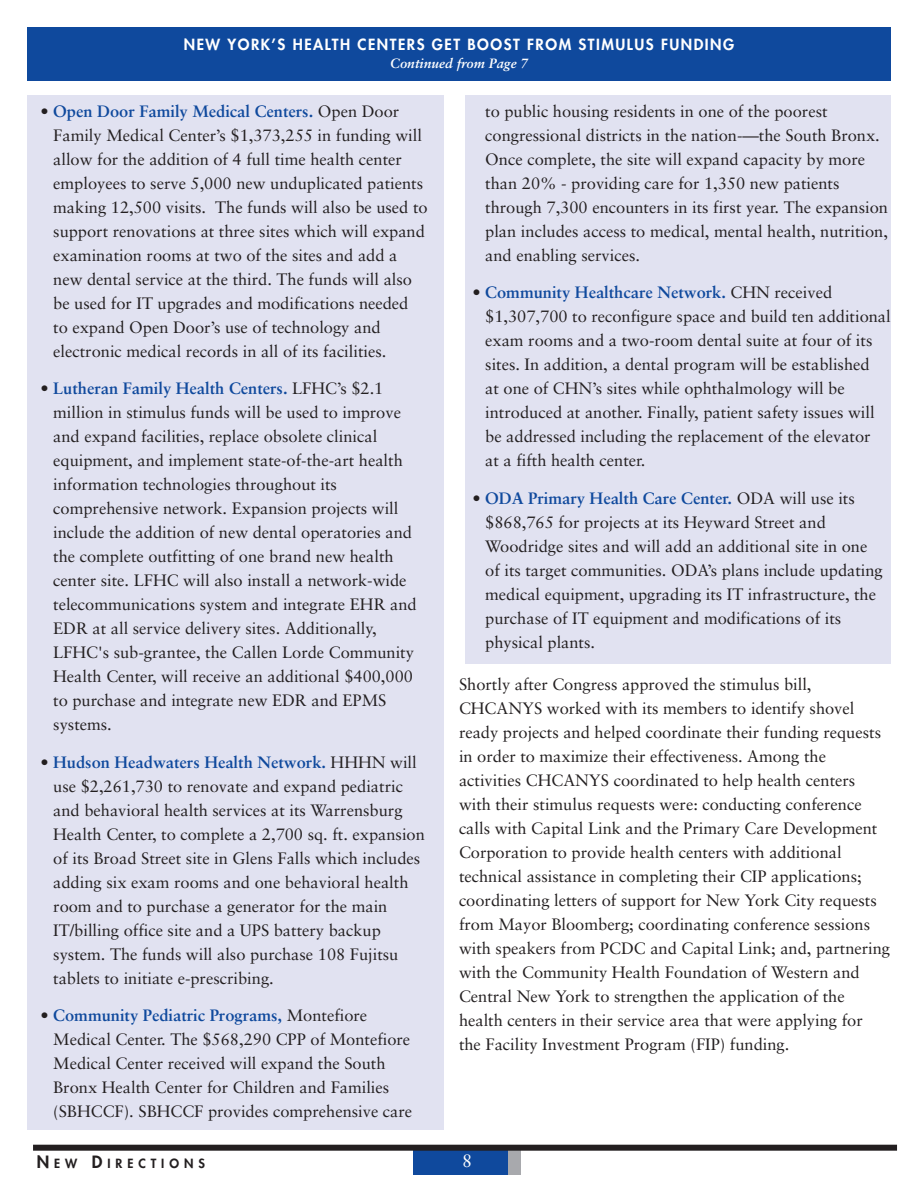
<style>
.page{position:relative;width:918px;height:1188px;background:#fff}
.page>*{position:absolute;margin:0;border:0;box-sizing:border-box;transform-origin:0 0}
.t1{font:18px "Sabon";color:#fff}
.t2{font:16.5px/24px "Sabon";color:#231f20}
.t3{font:800 15px "Futura";letter-spacing:.1em;color:#fff}
.t4{font:italic 700 13.5px "Sabon";color:#fff}
.t5{font:800 12.3px "Futura";letter-spacing:.4em;color:#231f20}
.s1{font-weight:700;color:#0f499d}
.s2{font-size:16.5px}
</style>
<div class="page">
<div style="left:27px;top:95px;width:417px;height:1035px;background:#e1e2f1"></div>
<div style="left:466px;top:95px;width:425px;height:569px;background:#e1e2f1"></div>
<div style="left:494px;top:1148px;width:27px;height:27px;background:#a8a9ad"></div>
<div style="left:413px;top:1148px;width:95px;height:27px;background:#0f499d"></div>
<div style="left:33px;top:1145px;width:864px;height:6px;background:#231f20"></div>
<div style="left:27px;top:27px;width:864px;height:54px;background:#0f499d"></div>
<p class="t3" style="left:184px;top:37px;width:552px">NEW YORK’S HEALTH CENTERS GET BOOST FROM STIMULUS FUNDING</p>
<p class="t4" style="left:390px;top:57px;width:139px">Continued from Page 7</p>
<p class="t2" style="left:485px;top:100px;width:404px">to public housing residents in one of the poorest congressional districts in the nation-—the South Bronx.<br>Once complete, the site will expand capacity by more than 20% - providing care for 1,350 new patients through 7,300 encounters in its first year. The expansion plan includes access to medical, mental health, nutrition, and enabling services.</p>
<p class="t2" style="left:485px;top:282px;width:407px;text-indent:-13px">• <span class="s1">Community Healthcare Network.</span> CHN received $1,307,700 to reconfigure space and build ten additional exam rooms and a two-room dental suite at four of its sites. In addition, a dental program will be established<br>at one of CHN’s sites while ophthalmology will be introduced at another. Finally, patient safety issues will be addressed including the replacement of the elevator<br>at a fifth health center.</p>
<p class="t2" style="left:485px;top:487px;width:399px;text-indent:-13px">• <span class="s1">ODA Primary Health Care Center.</span> ODA will use its $868,765 for projects at its Heyward Street and Woodridge sites and will add an additional site in one of its target communities. ODA’s plans include updating medical equipment, upgrading its IT infrastructure, the purchase of IT equipment and modifications of its physical plants.</p>
<p class="t2" style="left:459px;top:673px;width:433px">Shortly after Congress approved the stimulus bill, CHCANYS worked with its members to identify shovel ready projects and helped coordinate their funding requests in order to maximize their effectiveness. Among the activities CHCANYS coordinated to help health centers with their stimulus requests were: conducting conference calls with Capital Link and the Primary Care Development Corporation to provide health centers with additional technical assistance in completing their CIP applications; coordinating letters of support for New York City requests from Mayor Bloomberg; coordinating conference sessions with speakers from PCDC and Capital Link; and, partnering with the Community Health Foundation of Western and Central New York to strengthen the application of the health centers in their service area that were applying for<br>the Facility Investment Program (FIP) funding.</p>
<p class="t2" style="left:53px;top:100px;width:376px;text-indent:-13px">• <span class="s1">Open Door Family Medical Centers.</span> Open Door Family Medical Center’s $1,373,255 in funding will allow for the addition of 4 full time health center employees to serve 5,000 new unduplicated patients making 12,500 visits. The funds will also be used to support renovations at three sites which will expand examination rooms at two of the sites and add a new dental service at the third. The funds will also be used for IT upgrades and modifications needed<br>to expand Open Door’s use of technology and electronic medical records in all of its facilities.</p>
<p class="t2" style="left:53px;top:378px;width:365px;text-indent:-13px">• <span class="s1">Lutheran Family Health Centers.</span> LFHC’s $2.1 million in stimulus funds will be used to improve and expand facilities, replace obsolete clinical equipment, and implement state-of-the-art health information technologies throughout its comprehensive network. Expansion projects will include the addition of new dental operatories and the complete outfitting of one brand new health center site. LFHC will also install a network-wide telecommunications system and integrate EHR and EDR at all service delivery sites. Additionally, LFHC's sub-grantee, the Callen Lorde Community Health Center, will receive an additional $400,000 to purchase and integrate new EDR and EPMS systems.</p>
<p class="t2" style="left:53px;top:751px;width:373px;text-indent:-13px">• <span class="s1">Hudson Headwaters Health Network.</span> HHHN will use $2,261,730 to renovate and expand pediatric and behavioral health services at its Warrensburg Health Center, to complete a 2,700 sq. ft. expansion of its Broad Street site in Glens Falls which includes adding six exam rooms and one behavioral health room and to purchase a generator for the main IT/billing office site and a UPS battery backup system. The funds will also purchase 108 Fujitsu tablets to initiate e-prescribing.</p>
<p class="t2" style="left:53px;top:1005px;width:361px;text-indent:-13px">• <span class="s1">Community Pediatric Programs,</span> Montefiore Medical Center. The $568,290 CPP of Montefiore Medical Center received will expand the South Bronx Health Center for Children and Families (SBHCCF). SBHCCF provides comprehensive care</p>
<p class="t5" style="left:37px;top:1157px;width:170px"><span class="s2">N</span>EW <span class="s2">D</span>IRECTIONS</p>
<p class="t1" style="left:462px;top:1154px;width:12px">8</p>
</div>
